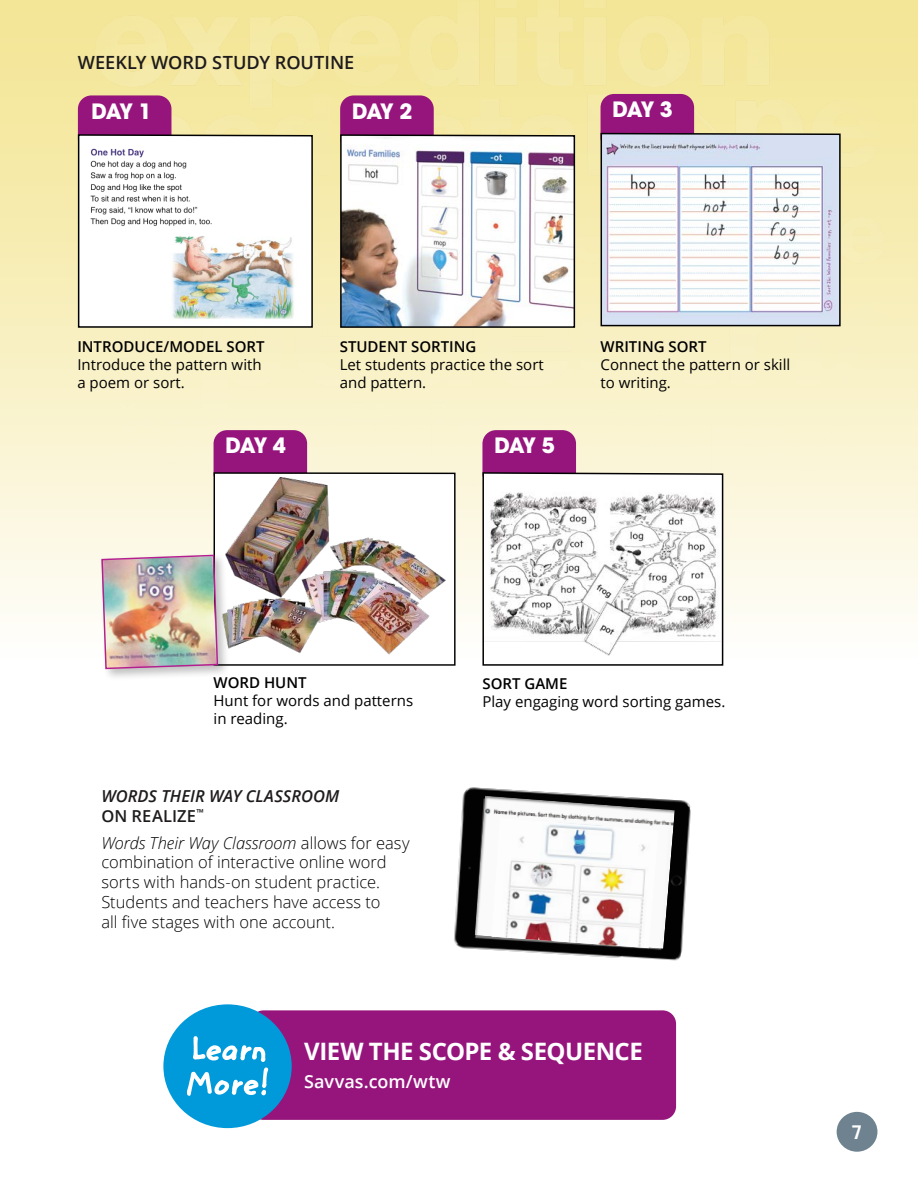
<style>
.page{position:relative;width:918px;height:1188px;background:#fff}
.page>*{position:absolute;margin:0;border:0;box-sizing:border-box;transform-origin:0 0}
.t1{font:700 24px "Open Sans";letter-spacing:-.025em;color:#fff}
.t2{font:700 21px "ITC Avant Garde W1 G";letter-spacing:-.08em;color:#fff}
.t3{font:700 18.9px "Trade Gothic LT Pro";color:#fff}
.t4{font:600 18.15px "Open Sans";letter-spacing:-.005em;color:#1e1b1d}
.t5{font:600 18px "Open Sans";color:#fff}
.t6{font:300 16.5px/19.8px "Open Sans";color:#000}
.t7{font:italic 600 16.5px/19.8px "Open Sans";color:#1e1b1d}
.t8{font:15px/18px "Open Sans";color:#000}
.t9{font:600 15px "Open Sans";color:#000}
.s1{font-style:normal}
.s2{font-style:italic}
</style>
<div class="page">
<div style="left:0;top:0;width:918px;height:659px;background:linear-gradient(to bottom,#f3e48f,#fefdf8)"></div>
<img style="left:23px;top:0;width:864px;height:522px">
<div style="left:78px;top:95px;width:93px;height:58px;background:#96157c;border-radius:14px"></div>
<div style="left:340px;top:95px;width:94px;height:58px;background:#96157c;border-radius:14px"></div>
<div style="left:601px;top:94px;width:93px;height:57px;background:#96157c;border-radius:14px"></div>
<div style="left:214px;top:430px;width:93px;height:57px;background:#96157c;border-radius:14px"></div>
<div style="left:482px;top:430px;width:94px;height:57px;background:#96157c;border-radius:14px"></div>
<img style="left:339px;top:134px;width:237px;height:195px">
<svg style="left:600px;top:132px;width:241px;height:195px"></svg>
<div style="left:214px;top:473px;width:241px;height:192px;background:#fff"></div>
<img style="left:226px;top:478px;width:220px;height:176px">
<div style="left:214px;top:472px;width:242px;height:194px;border:1px solid #000"></div>
<svg style="left:482px;top:471px;width:242px;height:195px"></svg>
<div style="left:99px;top:552px;width:131px;height:129px;background:#000;opacity:.25"></div>
<img style="left:101px;top:554px;width:118px;height:116px">
<svg style="left:77px;top:133px;width:237px;height:195px"></svg>
<img style="left:90px;top:147px;width:124px;height:85px">
<img style="left:169px;top:231px;width:128px;height:92px">
<img style="left:454px;top:789px;width:237px;height:172px">
<svg style="left:468px;top:787px;width:213px;height:170px"></svg>
<img style="left:492px;top:818px;width:166px;height:130px">
<div style="left:837px;top:1112px;width:40px;height:40px;background:#6e8290;border-radius:50%"></div>
<div style="left:250px;top:1010px;width:426px;height:110px;background:#96157c;border-radius:14px"></div>
<div style="left:163px;top:1004px;width:129px;height:124px;background:#0099da;border-radius:50%"></div>
<svg style="left:186px;top:1036px;width:83px;height:60px"></svg>
<p class="t4" style="left:78px;top:50px;width:278px">WEEKLY WORD STUDY ROUTINE</p>
<h2 class="t2" style="left:91px;top:97px;width:62px">DAY 1</h2>
<h2 class="t2" style="left:352px;top:97px;width:62px">DAY 2</h2>
<h2 class="t2" style="left:613px;top:95px;width:62px">DAY 3</h2>
<p class="t9" style="left:77px;top:336px;width:189px">INTRODUCE/MODEL SORT</p>
<p class="t8" style="left:77px;top:355px;width:186px">Introduce the pattern with a poem or sort.</p>
<p class="t9" style="left:340px;top:336px;width:138px">STUDENT SORTING</p>
<p class="t8" style="left:340px;top:355px;width:206px">Let students practice the sort and pattern.</p>
<h2 class="t2" style="left:226px;top:431px;width:62px">DAY 4</h2>
<h2 class="t2" style="left:494px;top:431px;width:62px">DAY 5</h2>
<p class="t9" style="left:601px;top:336px;width:108px">WRITING SORT</p>
<p class="t8" style="left:601px;top:355px;width:191px">Connect the pattern or skill to writing.</p>
<p class="t9" style="left:214px;top:673px;width:95px">WORD HUNT</p>
<p class="t8" style="left:214px;top:692px;width:201px">Hunt for words and patterns in reading.</p>
<p class="t7" style="left:101px;top:786px;width:240px">WORDS THEIR WAY CLASSROOM<br><span class="s1">ON REALIZE</span><sup>™</sup></p>
<p class="t6" style="left:101px;top:832px;width:310px"><span class="s2">Words Their Way Classroom</span> allows for easy combination of interactive online word sorts with hands-on student practice.<br>Students and teachers have access to<br>all five stages with one account.</p>
<p class="t9" style="left:482px;top:673px;width:87px">SORT GAME</p>
<p class="t8" style="left:482px;top:692px;width:244px">Play engaging word sorting games.</p>
<h1 class="t1" style="left:304px;top:1034px;width:340px">VIEW THE SCOPE &amp; SEQUENCE</h1>
<p class="t5" style="left:304px;top:1070px;width:148px">Savvas.com/wtw</p>
<p class="t3" style="left:852px;top:1120px;width:12px">7</p>
</div>
